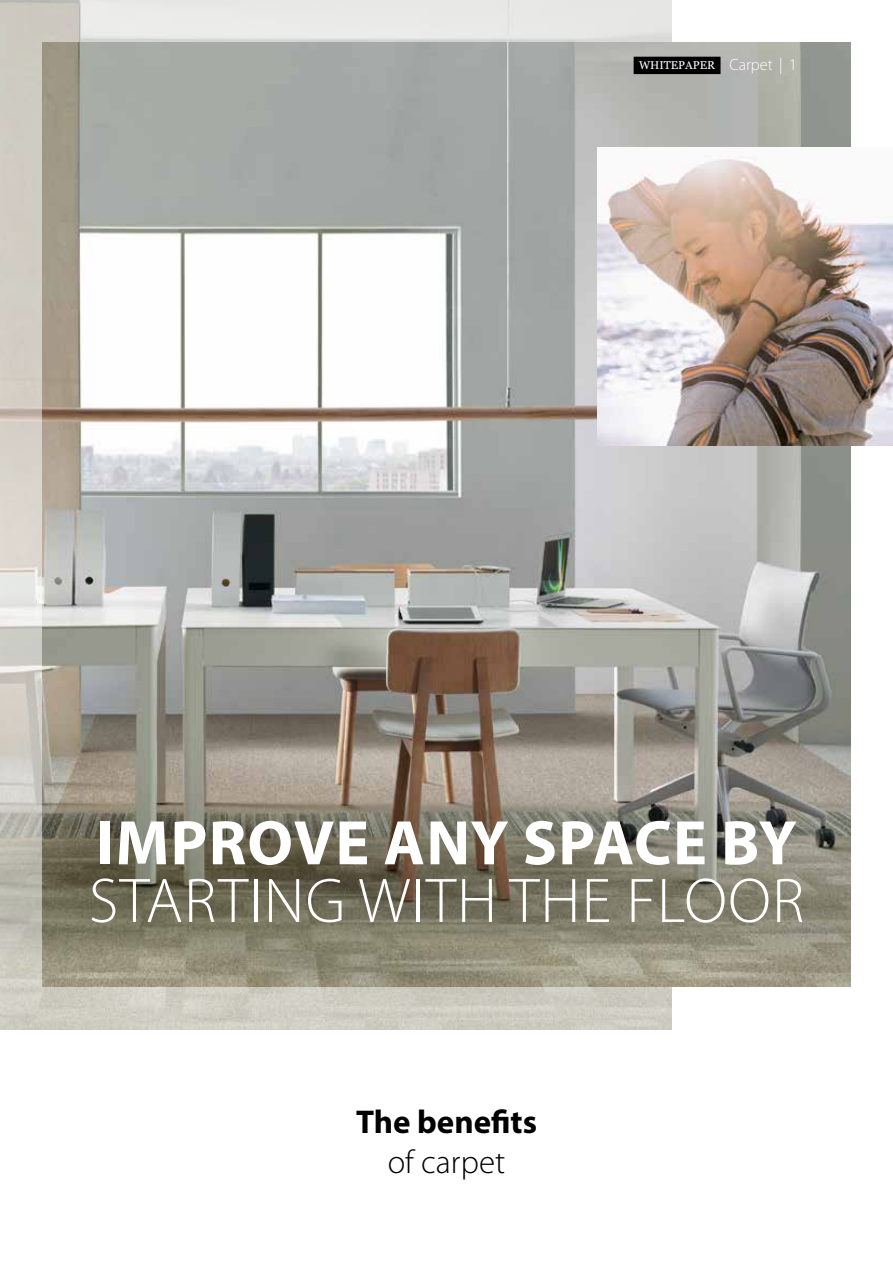
<style>
.page{position:relative;width:893px;height:1263px;background:#fff}
.page>*{position:absolute;margin:0;border:0;box-sizing:border-box;transform-origin:0 0}
.t1{font:300 63.45px "Myriad Pro";letter-spacing:.02em;color:#fff}
.t2{font:700 63.45px "Myriad Pro";letter-spacing:.02em;color:#fff}
.t3{font:700 33px "Myriad Pro";color:#000}
.t4{font:300 33px "Myriad Pro";color:#000}
.t5{font:11.4px "Georgia";color:#fff}
.s1{font-family:"Myriad Pro";font-weight:300;font-size:16.2px}
</style>
<div class="page">
<img style="left:0;top:0;width:672px;height:1029px">
<img style="left:43px;top:43px;width:807px;height:943px">
<div style="left:634px;top:57px;width:86px;height:17px;background:#000"></div>
<img style="left:597px;top:148px;width:296px;height:297px">
<p class="t5" style="left:639px;top:57px;width:159px">WHITEPAPER <span class="s1">Carpet | 1</span></p>
<p class="t2" style="left:96px;top:801px;width:702px">IMPROVE ANY SPACE BY</p>
<p class="t1" style="left:89px;top:862px;width:717px">STARTING WITH THE FLOOR</p>
<p class="t3" style="left:356px;top:1101px;width:182px">The benefits</p>
<p class="t4" style="left:388px;top:1142px;width:119px">of carpet</p>
</div>
